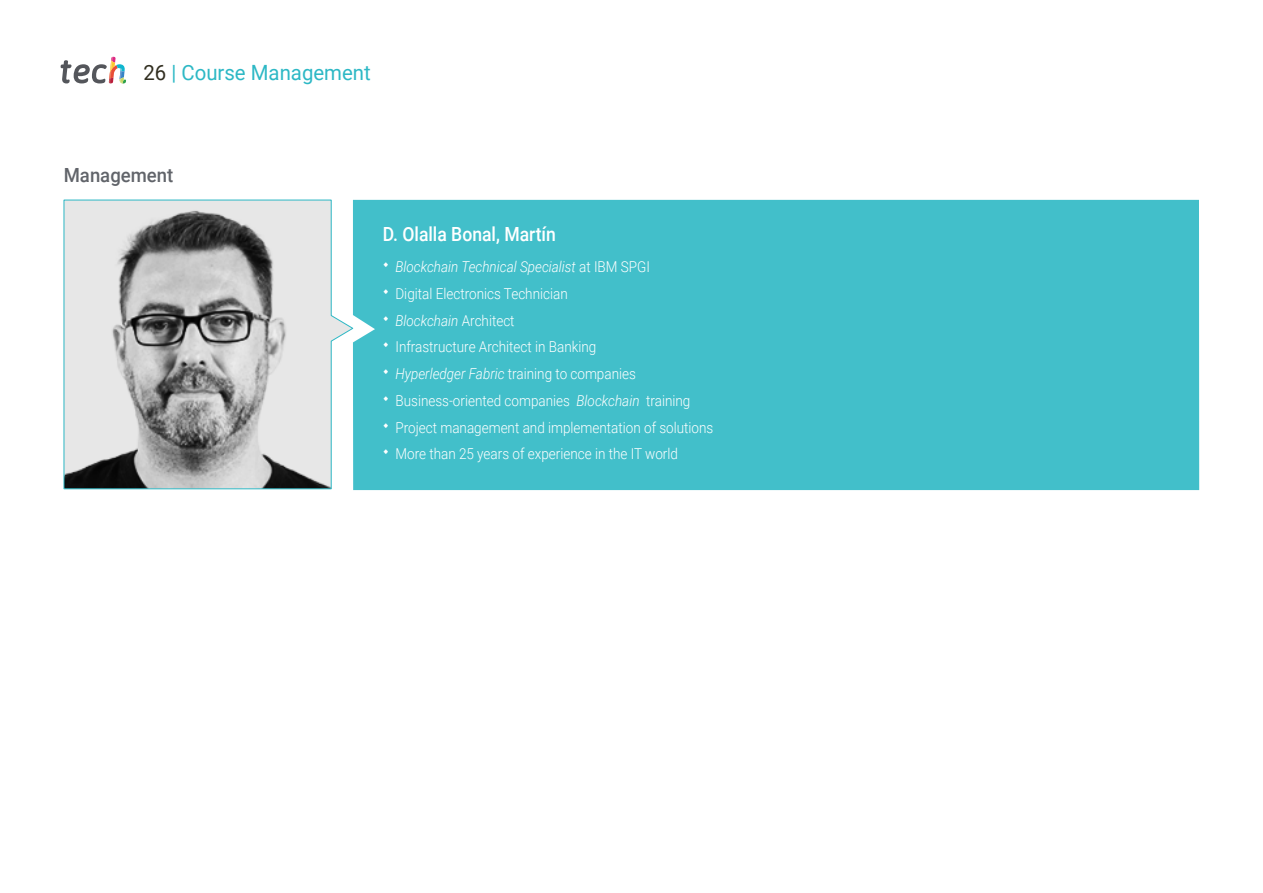
<style>
.page{position:relative;width:1263px;height:893px;background:#fff}
.page>*{position:absolute;margin:0;border:0;box-sizing:border-box;transform-origin:0 0}
.t1{font:21px "Roboto";color:#2db8c5}
.t2{font:500 19.5px "Roboto";color:#fff;scale:.9 1}
.t3{font:500 19.5px "Roboto";color:#61646a;scale:.95 1}
.t4{font:300 15px/26.7px "Roboto";color:#fff;scale:.9 1}
.s1{color:#312e20}
.s2{font-style:italic}
</style>
<div class="page">
<svg style="left:61px;top:57px;width:65px;height:27px"></svg>
<div style="left:353px;top:200px;width:846px;height:290px;background:#42bfca"></div>
<svg style="left:64px;top:200px;width:289px;height:289px;background:#bbbcbc"></svg>
<svg style="left:384px;top:262px;width:4px;height:5px"></svg>
<svg style="left:384px;top:289px;width:4px;height:5px"></svg>
<svg style="left:384px;top:316px;width:4px;height:5px"></svg>
<svg style="left:384px;top:342px;width:4px;height:5px"></svg>
<svg style="left:384px;top:369px;width:4px;height:5px"></svg>
<svg style="left:384px;top:396px;width:4px;height:5px"></svg>
<svg style="left:384px;top:423px;width:4px;height:5px"></svg>
<svg style="left:384px;top:449px;width:4px;height:5px"></svg>
<h1 class="t1" style="left:144px;top:57px;width:229px"><span class="s1">26</span> | Course Management</h1>
<h2 class="t3" style="left:64px;top:162px;width:117px">Management</h2>
<h2 class="t2" style="left:383px;top:220px;width:194px">D. Olalla Bonal, Martín</h2>
<p class="t4" style="left:395px;top:253px;width:355px"><span class="s2">Blockchain Technical Specialist</span> at IBM SPGI<br>Digital Electronics Technician<br><span class="s2">Blockchain</span> Architect<br>Infrastructure Architect in Banking<br><span class="s2">Hyperledger Fabric</span> training to companies Business-oriented companies <span class="s2">Blockchain</span> training Project management and implementation of solutions More than 25 years of experience in the IT world</p>
</div>
